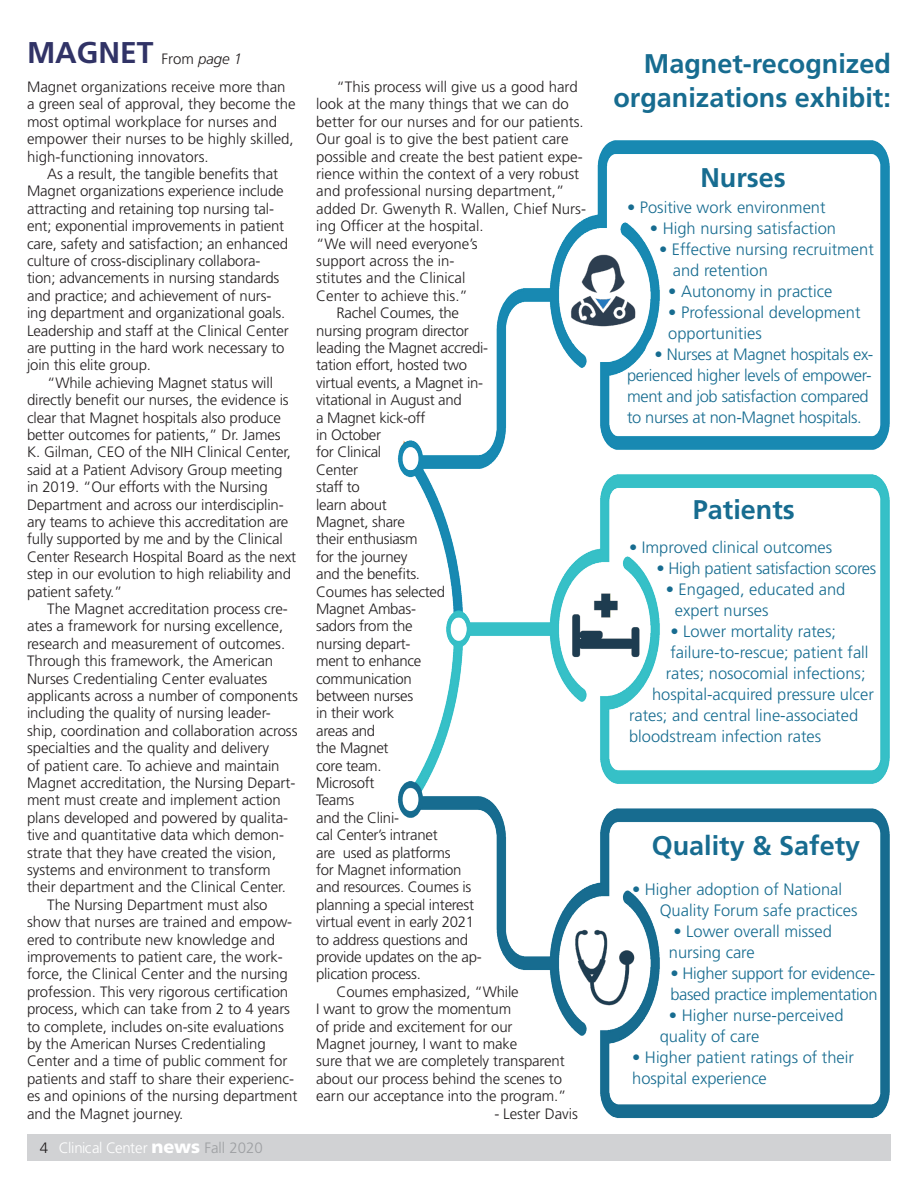
<style>
.page{position:relative;width:918px;height:1188px;background:#fff}
.page>*{position:absolute;margin:0;border:0;box-sizing:border-box;transform-origin:0 0}
.t1{font:700 30px "Frutiger LT Std";color:#313366}
.t2{font:700 27px "Frutiger LT Std";color:#176c90}
.t3{font:300 16.5px/21px "Frutiger LT Std";color:#176c90}
.t4{font:300 16.5px/21px "Frutiger LT Std";letter-spacing:-.02em;color:#176c90}
.t5{font:300 15px/17.4px "Frutiger LT Std";letter-spacing:-.01em;color:#231f20}
.t6{font:300 15px "Frutiger LT Std";letter-spacing:-.01em;color:#fff}
.t7{font:italic 300 15px "Frutiger LT Std";color:#231f20}
.s1{font-style:normal}
.s2{color:#231f20}
.s3{font-weight:900;font-size:18px}
.s4{color:#9d9fa2}
</style>
<div class="page">
<div style="left:27px;top:1134px;width:864px;height:27px;background:#d1d2d4"></div>
<img style="left:397px;top:140px;width:493px;height:979px">
<img style="left:565px;top:254px;width:81px;height:81px">
<img style="left:553px;top:587px;width:99px;height:73px">
<img style="left:569px;top:910px;width:82px;height:116px">
<p class="t1" style="left:27px;top:35px;width:128px">MAGNET</p>
<p class="t7" style="left:162px;top:50px;width:82px"><span class="s1">From</span> page 1</p>
<p class="t5" style="left:27px;top:78px;width:270px">Magnet organizations receive more than a green seal of approval, they become the most optimal workplace for nurses and empower their nurses to be highly skilled, high-functioning innovators.</p>
<p class="t5" style="left:27px;top:165px;width:263px;text-indent:20px">As a result, the tangible benefits that Magnet organizations experience include attracting and retaining top nursing tal&shy;ent; exponential improvements in patient care, safety and satisfaction; an enhanced culture of cross-disciplinary collabora&shy;tion; advancements in nursing standards and practice; and achievement of nurs&shy;ing department and organizational goals.<br>Leadership and staff at the Clinical Center are putting in the hard work necessary to join this elite group.</p>
<p class="t5" style="left:27px;top:374px;width:271px;text-indent:20px">“While achieving Magnet status will directly benefit our nurses, the evidence is clear that Magnet hospitals also produce better outcomes for patients,” Dr. James K. Gilman, CEO of the NIH Clinical Center, said at a Patient Advisory Group meeting in 2019. “Our efforts with the Nursing Department and across our interdisciplin&shy;ary teams to achieve this accreditation are fully supported by me and by the Clinical Center Research Hospital Board as the next step in our evolution to high reliability and patient safety.”</p>
<p class="t5" style="left:27px;top:600px;width:273px;text-indent:20px">The Magnet accreditation process cre&shy;ates a framework for nursing excellence, research and measurement of outcomes.<br>Through this framework, the American Nurses Credentialing Center evaluates applicants across a number of components including the quality of nursing leader&shy;ship, coordination and collaboration across specialties and the quality and delivery<br>of patient care. To achieve and maintain Magnet accreditation, the Nursing Depart&shy;ment must create and implement action plans developed and powered by qualita&shy;tive and quantitative data which demon&shy;strate that they have created the vision, systems and environment to transform their department and the Clinical Center.</p>
<p class="t5" style="left:27px;top:896px;width:272px;text-indent:20px">The Nursing Department must also show that nurses are trained and empow&shy;ered to contribute new knowledge and improvements to patient care, the work&shy;force, the Clinical Center and the nursing profession. This very rigorous certification process, which can take from 2 to 4 years to complete, includes on-site evaluations by the American Nurses Credentialing Center and a time of public comment for patients and staff to share their experienc&shy;es and opinions of the nursing department and the Magnet journey.</p>
<p class="t6" style="left:40px;top:1139px;width:224px"><span class="s2">4</span> Clinical Center <span class="s3">news</span> <span class="s4">Fall 2020</span></p>
<p class="t5" style="left:316px;top:78px;width:271px;text-indent:20px">“This process will give us a good hard look at the many things that we can do better for our nurses and for our patients.<br>Our goal is to give the best patient care possible and create the best patient expe&shy;rience within the context of a very robust and professional nursing department,” added Dr. Gwenyth R. Wallen, Chief Nurs&shy;ing Officer at the hospital.<br>“We will need everyone’s<br>support across the in-<br>stitutes and the Clinical<br>Center to achieve this.”</p>
<p class="t5" style="left:316px;top:305px;width:173px;text-indent:20px">Rachel Coumes, the nursing program director leading the Magnet accredi&shy;tation effort, hosted two virtual events, a Magnet in&shy;vitational in August and<br>a Magnet kick-off<br>in October<br>for Clinical<br>Center<br>staff to<br>learn about<br>Magnet, share<br>their enthusiasm<br>for the journey<br>and the benefits.<br>Coumes has selected<br>Magnet Ambas-<br>sadors from the<br>nursing depart-<br>ment to enhance communication<br>between nurses<br>in their work<br>areas and<br>the Magnet<br>core team.<br>Microsoft<br>Teams<br>and the Clini-<br>cal Center’s intranet<br>are used as platforms<br>for Magnet information and resources. Coumes is planning a special interest virtual event in early 2021 to address questions and provide updates on the ap&shy;plication process.</p>
<p class="t5" style="left:316px;top:983px;width:252px;text-indent:20px">Coumes emphasized, “While<br>I want to grow the momentum<br>of pride and excitement for our<br>Magnet journey, I want to make<br>sure that we are completely transparent about our process behind the scenes to earn our acceptance into the program.”</p>
<p class="t5" style="left:494px;top:1105px;width:85px">- Lester Davis</p>
<p class="t2" style="left:644px;top:48px;width:249px">Magnet-recognized</p>
<p class="t2" style="left:613px;top:82px;width:279px">organizations exhibit:</p>
<p class="t2" style="left:700px;top:162px;width:87px">Nurses</p>
<p class="t3" style="left:627px;top:197px;width:200px">• Positive work environment</p>
<p class="t3" style="left:650px;top:218px;width:188px">• High nursing satisfaction</p>
<p class="t3" style="left:673px;top:239px;width:203px;text-indent:-14px">• Effective nursing recruitment and retention</p>
<p class="t3" style="left:668px;top:281px;width:166px">• Autonomy in practice</p>
<p class="t3" style="left:668px;top:302px;width:194px">• Professional development opportunities</p>
<p class="t4" style="left:627px;top:344px;width:248px;text-indent:28px">• Nurses at Magnet hospitals ex&shy;perienced higher levels of empower&shy;ment and job satisfaction compared to nurses at non-Magnet hospitals.</p>
<h2 class="t2" style="left:693px;top:494px;width:104px">Patients</h2>
<p class="t3" style="left:629px;top:537px;width:205px">• Improved clinical outcomes</p>
<p class="t4" style="left:656px;top:558px;width:221px">• High patient satisfaction scores</p>
<p class="t3" style="left:675px;top:579px;width:172px;text-indent:-9px">• Engaged, educated and expert nurses</p>
<p class="t3" style="left:670px;top:621px;width:200px">• Lower mortality rates; failure-to-rescue; patient fall</p>
<p class="t3" style="left:666px;top:663px;width:201px">rates; nosocomial infections;</p>
<p class="t3" style="left:652px;top:684px;width:223px">hospital-acquired pressure ulcer</p>
<p class="t3" style="left:629px;top:705px;width:231px">rates; and central line-associated</p>
<p class="t3" style="left:629px;top:726px;width:194px">bloodstream infection rates</p>
<h2 class="t2" style="left:652px;top:830px;width:210px">Quality &amp; Safety</h2>
<p class="t3" style="left:632px;top:879px;width:211px">• Higher adoption of National</p>
<p class="t3" style="left:660px;top:900px;width:199px">Quality Forum safe practices</p>
<p class="t3" style="left:673px;top:921px;width:160px">• Lower overall missed</p>
<p class="t3" style="left:669px;top:942px;width:87px">nursing care</p>
<p class="t4" style="left:670px;top:963px;width:209px">• Higher support for evidence&shy;based practice implementation</p>
<p class="t3" style="left:669px;top:1005px;width:176px">• Higher nurse-perceived</p>
<p class="t3" style="left:660px;top:1026px;width:101px">quality of care</p>
<p class="t3" style="left:632px;top:1047px;width:223px">• Higher patient ratings of their hospital experience</p>
</div>
